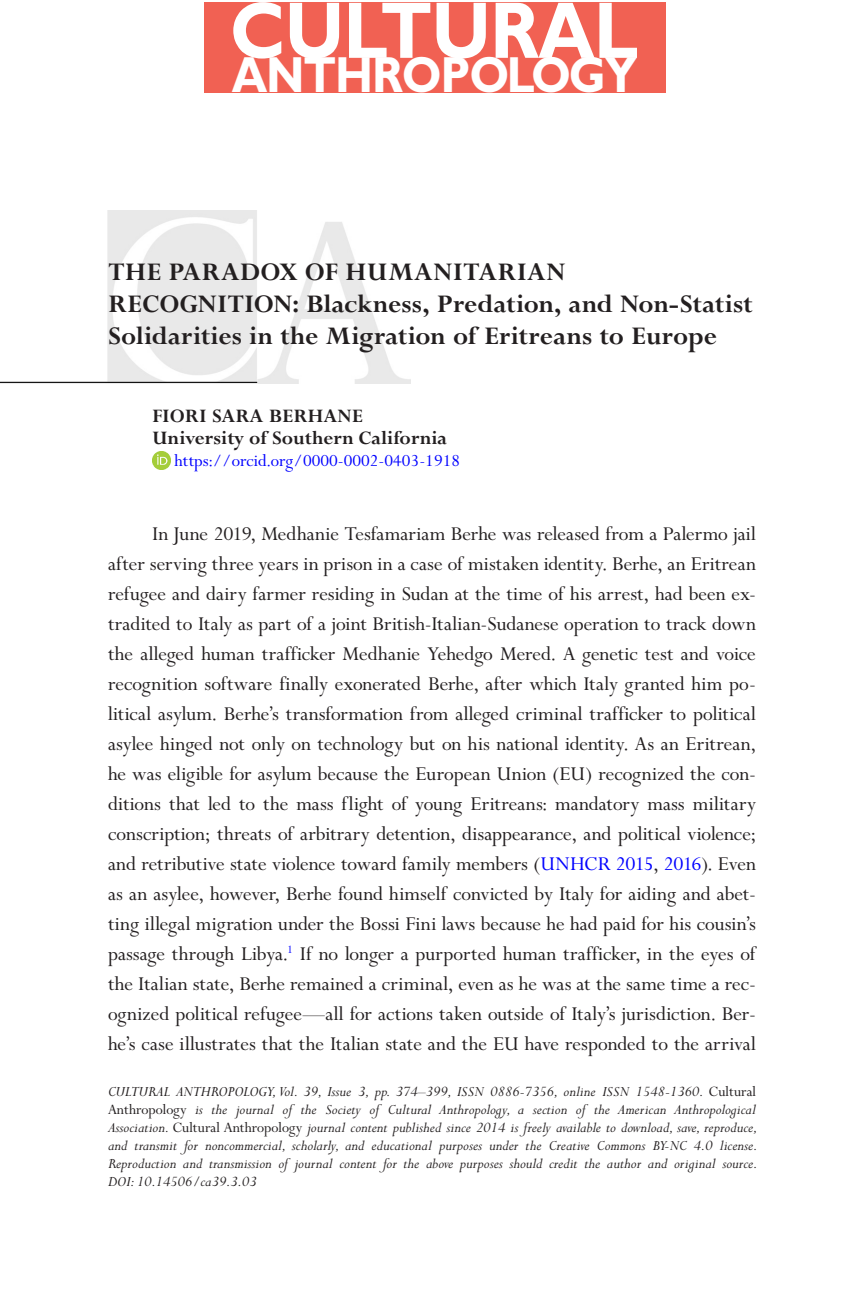
<style>
.page{position:relative;width:864px;height:1296px;background:#fff}
.page>*{position:absolute;margin:0;border:0;box-sizing:border-box;transform-origin:0 0}
.t1{font:700 80.6px "Gill Sans";letter-spacing:-.01em;color:#fff;scale:.9 1}
.t2{font:700 51px "Gill Sans";letter-spacing:-.025em;color:#fff;scale:.9 1}
.t3{font:700 28px/32px "Perpetua MT Std";color:#231f20}
.Regular_Paragraph{font:22px/30px "Perpetua MT Std";color:#231f20;text-align:justify}
.Author_Institution{font:700 21px "Perpetua MT Std";color:#231f20}
.Author{font:700 21px "Perpetua MT Std";color:#231f20}
.ORCiD{font:19px "Perpetua MT Std";color:#00f}
.t4{font:italic 16px/18px "Perpetua MT Std";color:#231f20;text-align:justify}
.s1{color:#00f}
.s2{font-style:normal}
</style>
<div class="page">
<img style="left:0;top:211px;width:410px;height:173px">
<img style="left:152px;top:452px;width:18px;height:18px">
<div style="left:204px;top:2px;width:461px;height:91px;background:#f16153"></div>
<p class="t1" style="left:230px;top:-17px;width:455px">CULTURAL</p>
<p class="t2" style="left:232px;top:45px;width:452px">ANTHROPOLOGY</p>
<p class="t3" style="left:108px;top:257px;width:646px">THE PARADOX OF HUMANITARIAN<br>RECOGNITION: Blackness, Predation, and Non-Statist<br>Solidarities in the Migration of Eritreans to Europe</p>
<p class="Author" style="left:152px;top:405px;width:213px">FIORI SARA BERHANE</p>
<p class="Author_Institution" style="left:152px;top:427px;width:297px">University of Southern California</p>
<p class="ORCiD" style="left:175px;top:451px;width:287px">https://orcid.org/0000-0002-0403-1918</p>
<p class="Regular_Paragraph" style="left:108px;top:519px;width:650px;text-indent:44px">In June 2019, Medhanie Tesfamariam Berhe was released from a Palermo jail after serving three years in prison in a case of mistaken identity. Berhe, an Eritrean refugee and dairy farmer residing in Sudan at the time of his arrest, had been ex&shy;tradited to Italy as part of a joint British-Italian-Sudanese operation to track down the alleged human trafficker Medhanie Yehedgo Mered. A genetic test and voice recognition software finally exonerated Berhe, after which Italy granted him po&shy;litical asylum. Berhe’s transformation from alleged criminal trafficker to political asylee hinged not only on technology but on his national identity. As an Eritrean, he was eligible for asylum because the European Union (EU) recognized the con&shy;ditions that led to the mass flight of young Eritreans: mandatory mass military conscription; threats of arbitrary detention, disappearance, and political violence; and retributive state violence toward family members (<span class="s1">UNHCR 2015</span>, <span class="s1">2016</span>). Even as an asylee, however, Berhe found himself convicted by Italy for aiding and abet&shy;ting illegal migration under the Bossi Fini laws because he had paid for his cousin’s passage through Libya.<sup>1</sup> If no longer a purported human trafficker, in the eyes of the Italian state, Berhe remained a criminal, even as he was at the same time a rec&shy;ognized political refugee—all for actions taken outside of Italy’s jurisdiction. Ber&shy;he’s case illustrates that the Italian state and the EU have responded to the arrival</p>
<p class="t4" style="left:108px;top:1083px;width:651px">CULTURAL ANTHROPOLOGY, Vol. 39, Issue 3, pp. 374–399, ISSN 0886-7356, online ISSN 1548-1360. <span class="s2">Cultural Anthropology</span> is the journal of the Society of Cultural Anthropology, a section of the American Anthropological Association. <span class="s2">Cultural Anthropology</span> journal content published since 2014 is freely available to download, save, reproduce, and transmit for noncommercial, scholarly, and educational purposes under the Creative Commons BY-NC 4.0 license.<br>Reproduction and transmission of journal content for the above purposes should credit the author and original source.<br>DOI: 10.14506/ca39.3.03</p>
</div>
